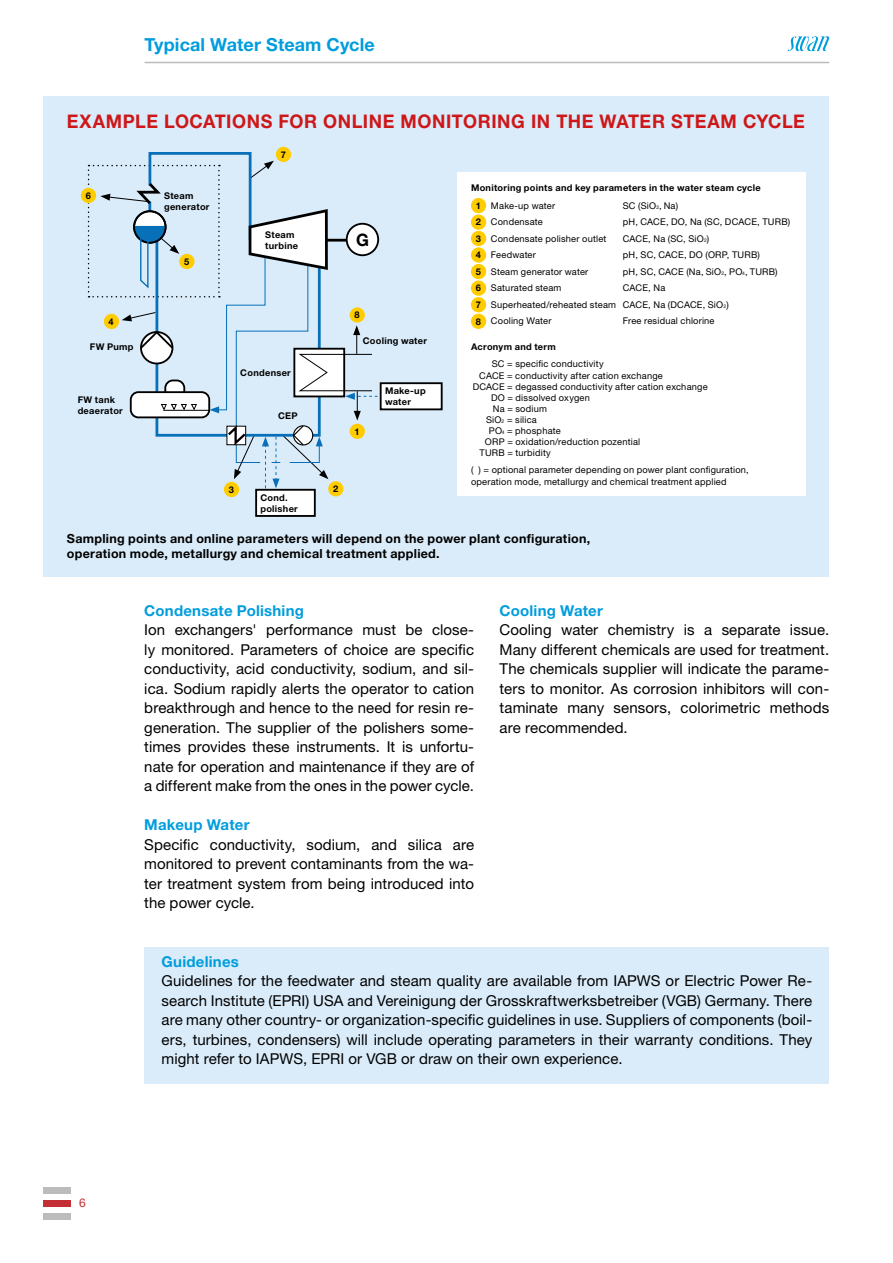
<style>
.page{position:relative;width:893px;height:1263px;background:#fff}
.page>*{position:absolute;margin:0;border:0;box-sizing:border-box;transform-origin:0 0}
.t1{font:700 18.75px "Helvetica Neue LT Std";letter-spacing:.03em;color:#cd1719;scale:.96 1}
.t2{font:700 18px "Helvetica Neue LT Std";letter-spacing:.005em;color:#009ddd}
.t3{font:700 17.1px "Helvetica Neue LT Std";color:#000}
.t4{font:15px/19.5px "Helvetica Neue LT Std";letter-spacing:.005em;color:#000;text-align:justify}
.t5{font:700 15px "Helvetica Neue LT Std";letter-spacing:.015em;color:#009ddd}
.t6{font:700 12.45px/15px "Helvetica Neue LT Std";letter-spacing:.02em;color:#000}
.t7{font:12px "Helvetica Neue LT Std";color:#c42e35}
.t8{font:9.3px/16.5px "Helvetica Neue LT Std";letter-spacing:.02em;color:#000}
.t9{font:700 9.3px/11.1px "Helvetica Neue LT Std";letter-spacing:.03em;color:#000}
.s1{font-size:4.95px}
</style>
<div class="page">
<div style="left:43px;top:1200px;width:28px;height:7px;background:#c42e35"></div>
<div style="left:43px;top:1187px;width:28px;height:7px;background:#bcbcbc"></div>
<div style="left:43px;top:1213px;width:28px;height:7px;background:#bcbcbc"></div>
<hr style="left:145px;top:62px;width:684px;height:1px;background:#bcbcbc">
<svg style="left:788px;top:36px;width:41px;height:15px"></svg>
<div style="left:145px;top:947px;width:684px;height:137px;background:#daecfa"></div>
<div style="left:43px;top:96px;width:786px;height:480px;background:#daecfa"></div>
<div style="left:256px;top:490px;width:59px;height:26px;background:#fff"></div>
<div style="left:255px;top:489px;width:61px;height:28px;border:2px solid #000"></div>
<div style="left:457px;top:172px;width:348px;height:323px;background:#fff"></div>
<div style="left:328px;top:481px;width:15px;height:15px;background:#fc0;border-radius:50%"></div>
<div style="left:224px;top:482px;width:15px;height:15px;background:#fc0;border-radius:50%"></div>
<div style="left:276px;top:147px;width:15px;height:15px;background:#fc0;border-radius:50%"></div>
<div style="left:81px;top:188px;width:15px;height:15px;background:#fc0;border-radius:50%"></div>
<div style="left:381px;top:383px;width:61px;height:26px;background:#fff"></div>
<div style="left:380px;top:382px;width:63px;height:28px;border:2px solid #000"></div>
<svg style="left:88px;top:151px;width:295px;height:337px"></svg>
<div style="left:471px;top:198px;width:15px;height:15px;background:#fc0;border-radius:50%"></div>
<div style="left:471px;top:215px;width:15px;height:15px;background:#fc0;border-radius:50%"></div>
<div style="left:471px;top:231px;width:15px;height:15px;background:#fc0;border-radius:50%"></div>
<div style="left:471px;top:247px;width:15px;height:16px;background:#fc0;border-radius:50%"></div>
<div style="left:471px;top:264px;width:15px;height:15px;background:#fc0;border-radius:50%"></div>
<div style="left:471px;top:297px;width:15px;height:15px;background:#fc0;border-radius:50%"></div>
<div style="left:471px;top:314px;width:15px;height:15px;background:#fc0;border-radius:50%"></div>
<div style="left:471px;top:281px;width:15px;height:15px;background:#fc0;border-radius:50%"></div>
<p class="t2" style="left:145px;top:34px;width:232px">Typical Water Steam Cycle</p>
<p class="t1" style="left:67px;top:109px;width:770px">EXAMPLE LOCATIONS FOR ONLINE MONITORING IN THE WATER STEAM CYCLE</p>
<p class="t9" style="left:281px;top:149px;width:7px">7</p>
<p class="t9" style="left:86px;top:190px;width:7px">6</p>
<p class="t9" style="left:109px;top:316px;width:7px">4</p>
<p class="t9" style="left:164px;top:190px;width:47px">Steam generator</p>
<p class="t9" style="left:184px;top:256px;width:7px">5</p>
<p class="t9" style="left:265px;top:229px;width:34px">Steam turbine</p>
<p class="t3" style="left:356px;top:229px;width:14px">G</p>
<p class="t9" style="left:355px;top:309px;width:7px">8</p>
<p class="t9" style="left:471px;top:182px;width:291px">Monitoring points and key parameters in the water steam cycle</p>
<p class="t8" style="left:491px;top:197px;width:66px">Make-up water</p>
<p class="t8" style="left:623px;top:197px;width:57px">SC (SiO<span class="s1">2</span>, Na)</p>
<p class="t8" style="left:491px;top:214px;width:53px">Condensate</p>
<p class="t8" style="left:623px;top:214px;width:169px">pH, CACE, DO, Na (SC, DCACE, TURB)</p>
<p class="t8" style="left:491px;top:230px;width:117px">Condensate polisher outlet</p>
<p class="t8" style="left:623px;top:230px;width:88px">CACE, Na (SC, SiO<span class="s1">2</span>)</p>
<p class="t8" style="left:491px;top:247px;width:47px">Feedwater</p>
<p class="t8" style="left:623px;top:247px;width:139px">pH, SC, CACE, DO (ORP, TURB)</p>
<p class="t8" style="left:491px;top:263px;width:99px">Steam generator water</p>
<p class="t8" style="left:623px;top:263px;width:156px">pH, SC, CACE (Na, SiO<span class="s1">2</span>, PO<span class="s1">4</span>, TURB)</p>
<p class="t8" style="left:491px;top:280px;width:72px">Saturated steam</p>
<p class="t9" style="left:476px;top:197px;width:7px;line-height:16.5px;text-align:justify">1<br>2<br>3<br>4<br>5</p>
<p class="t9" style="left:476px;top:296px;width:7px;line-height:16.5px">7<br>8</p>
<p class="t8" style="left:491px;top:280px;width:239px;text-indent:132px">CACE, Na<br>Superheated/reheated steam CACE, Na (DCACE, SiO<span class="s1">2</span>)<br>Cooling Water</p>
<p class="t9" style="left:476px;top:282px;width:7px">6</p>
<p class="t8" style="left:623px;top:313px;width:93px">Free residual chlorine</p>
<p class="t9" style="left:90px;top:341px;width:45px">FW Pump</p>
<p class="t9" style="left:78px;top:394px;width:47px">FW tank deaerator</p>
<p class="t9" style="left:240px;top:367px;width:52px">Condenser</p>
<p class="t9" style="left:278px;top:410px;width:21px">CEP</p>
<p class="t9" style="left:363px;top:335px;width:66px">Cooling water</p>
<p class="t9" style="left:354px;top:425px;width:7px">1</p>
<p class="t9" style="left:385px;top:385px;width:42px">Make-up water</p>
<p class="t9" style="left:229px;top:484px;width:7px">3</p>
<p class="t9" style="left:333px;top:483px;width:7px">2</p>
<p class="t9" style="left:260px;top:491px;width:39px">Cond. polisher</p>
<p class="t9" style="left:471px;top:341px;width:86px">Acronym and term</p>
<p class="t8" style="left:492px;top:356px;width:113px">SC = specific conductivity</p>
<p class="t8" style="left:479px;top:367px;width:185px">CACE = conductivity after cation exchange</p>
<p class="t8" style="left:473px;top:378px;width:236px">DCACE = degassed conductivity after cation exchange</p>
<p class="t8" style="left:491px;top:389px;width:100px">DO = dissolved oxygen</p>
<p class="t8" style="left:493px;top:400px;width:56px">Na = sodium</p>
<p class="t8" style="left:486px;top:411px;width:52px">SiO<span class="s1">2</span> = silica</p>
<p class="t8" style="left:489px;top:422px;width:73px">PO<span class="s1">4</span> = phosphate</p>
<p class="t8" style="left:485px;top:433px;width:157px">ORP = oxidation/reduction pozential</p>
<p class="t8" style="left:479px;top:445px;width:73px">TURB = turbidity</p>
<p class="t8" style="left:471px;top:464px;width:279px;line-height:11.1px">( ) = optional parameter depending on power plant configuration, operation mode, metallurgy and chemical treatment applied</p>
<p class="t6" style="left:67px;top:531px;width:525px">Sampling points and online parameters will depend on the power plant configuration, operation mode, metallurgy and chemical treatment applied.</p>
<p class="t5" style="left:144px;top:601px;width:161px">Condensate Polishing</p>
<p class="t4" style="left:144px;top:620px;width:331px">Ion exchangers' performance must be close&shy;ly monitored. Parameters of choice are specific conductivity, acid conductivity, sodium, and sil&shy;ica. Sodium rapidly alerts the operator to cation breakthrough and hence to the need for resin re&shy;generation. The supplier of the polishers some&shy;times provides these instruments. It is unfortu&shy;nate for operation and maintenance if they are of a different make from the ones in the power cycle.</p>
<p class="t5" style="left:144px;top:815px;width:107px">Makeup Water</p>
<p class="t4" style="left:144px;top:834px;width:331px">Specific conductivity, sodium, and silica are monitored to prevent contaminants from the wa&shy;ter treatment system from being introduced into the power cycle.</p>
<p class="t5" style="left:500px;top:601px;width:105px">Cooling Water</p>
<p class="t4" style="left:500px;top:620px;width:331px">Cooling water chemistry is a separate issue.<br>Many different chemicals are used for treatment.<br>The chemicals supplier will indicate the parame&shy;ters to monitor. As corrosion inhibitors will con&shy;taminate many sensors, colorimetric methods are recommended.</p>
<p class="t7" style="left:79px;top:1196px;width:8px">6</p>
<p class="t5" style="left:162px;top:952px;width:79px">Guidelines</p>
<p class="t4" style="left:162px;top:971px;width:652px">Guidelines for the feedwater and steam quality are available from IAPWS or Electric Power Re&shy;search Institute (EPRI) USA and Vereinigung der Grosskraftwerksbetreiber (VGB) Germany. There are many other country- or organization-specific guidelines in use. Suppliers of components (boil&shy;ers, turbines, condensers) will include operating parameters in their warranty conditions. They might refer to IAPWS, EPRI or VGB or draw on their own experience.</p>
</div>
